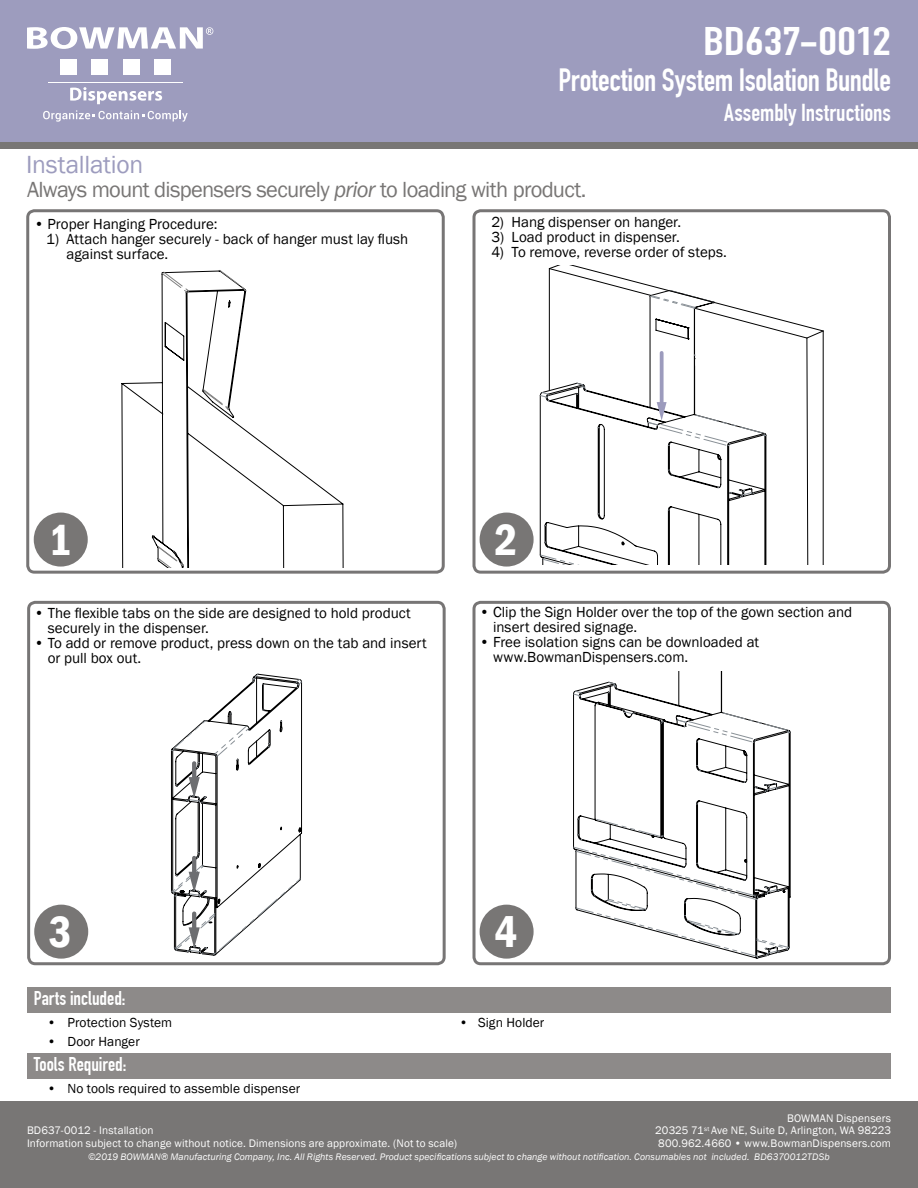
<style>
.page{position:relative;width:918px;height:1188px;background:#fff}
.page>*{position:absolute;margin:0;border:0;box-sizing:border-box;transform-origin:0 0}
.t1{font:600 condensed 45px "Franklin Gothic";color:#fff}
.t2{font:700 39px "DIN Condensed";letter-spacing:-.005em;color:#fff;scale:1.28 1}
.t3{font:700 31.5px "DIN Condensed";letter-spacing:-.01em;color:#fff}
.t4{font:25.5px "Franklin Gothic";letter-spacing:-.01em;color:#9d9cbe}
.t5{font:700 24px "DIN Condensed";color:#fff}
.t6{font:22.5px "Franklin Gothic";letter-spacing:-.035em;color:#787675}
.t7{font:700 19.5px "DIN Condensed";color:#fff}
.t8{font:15px/15px "Franklin Gothic";color:#000}
.t9{font:13.5px "Franklin Gothic";letter-spacing:.005em;color:#000}
.t10{font:11.25px/12.8px "Franklin Gothic";letter-spacing:.01em;color:#fff}
.t11{font:italic 9.75px "Franklin Gothic";letter-spacing:.005em;color:#fff}
.s1{font-style:italic}
</style>
<div class="page">
<div style="left:0;top:0;width:918px;height:148px;background:#787675"></div>
<div style="left:0;top:1101px;width:918px;height:87px;background:#787675"></div>
<div style="left:0;top:0;width:918px;height:142px;background:#9d9cbe"></div>
<svg style="left:27px;top:27px;width:186px;height:22px"></svg>
<div style="left:60px;top:59px;width:17px;height:16px;background:#fff"></div>
<div style="left:92px;top:59px;width:16px;height:16px;background:#fff"></div>
<div style="left:123px;top:59px;width:17px;height:16px;background:#fff"></div>
<div style="left:154px;top:59px;width:17px;height:16px;background:#fff"></div>
<hr style="left:49px;top:82px;width:134px;height:1px;background:#fff">
<svg style="left:70px;top:87px;width:92px;height:17px"></svg>
<svg style="left:43px;top:110px;width:145px;height:12px"></svg>
<div style="left:26px;top:209px;width:419px;height:365px;border:3px solid #777575;border-radius:7px"></div>
<div style="left:472px;top:209px;width:419px;height:365px;border:3px solid #777575;border-radius:7px"></div>
<div style="left:27px;top:601px;width:419px;height:364px;border:3px solid #777575;border-radius:7px"></div>
<div style="left:472px;top:601px;width:419px;height:364px;border:3px solid #777575;border-radius:7px"></div>
<svg style="left:540px;top:265px;width:284px;height:299px"></svg>
<svg style="left:171px;top:674px;width:131px;height:282px"></svg>
<svg style="left:573px;top:672px;width:218px;height:278px"></svg>
<svg style="left:765px;top:783px;width:14px;height:9px"></svg>
<svg style="left:697px;top:765px;width:3px;height:6px"></svg>
<svg style="left:573px;top:847px;width:216px;height:111px"></svg>
<svg style="left:573px;top:691px;width:9px;height:8px"></svg>
<svg style="left:608px;top:682px;width:10px;height:11px"></svg>
<svg style="left:578px;top:834px;width:4px;height:6px"></svg>
<svg style="left:677px;top:712px;width:113px;height:31px"></svg>
<svg style="left:659px;top:720px;width:5px;height:4px"></svg>
<svg style="left:595px;top:819px;width:69px;height:18px"></svg>
<svg style="left:623px;top:710px;width:11px;height:4px"></svg>
<svg style="left:121px;top:271px;width:223px;height:297px"></svg>
<svg style="left:162px;top:272px;width:27px;height:21px"></svg>
<svg style="left:219px;top:270px;width:27px;height:21px"></svg>
<svg style="left:203px;top:389px;width:26px;height:21px"></svg>
<svg style="left:158px;top:546px;width:26px;height:22px"></svg>
<div style="left:34px;top:513px;width:54px;height:54px;background:#787675;border-radius:50%"></div>
<div style="left:480px;top:513px;width:54px;height:54px;background:#787675;border-radius:50%"></div>
<div style="left:34px;top:905px;width:54px;height:54px;background:#787675;border-radius:50%"></div>
<div style="left:480px;top:905px;width:54px;height:54px;background:#787675;border-radius:50%"></div>
<div style="left:27px;top:987px;width:864px;height:26px;background:#8d8a89"></div>
<div style="left:27px;top:1053px;width:864px;height:26px;background:#8d8a89"></div>
<h2 class="t2" style="left:703px;top:18px;width:148px">BD637-0012</h2>
<h3 class="t3" style="left:558px;top:61px;width:334px">Protection System Isolation Bundle</h3>
<h3 class="t5" style="left:724px;top:98px;width:168px">Assembly Instructions</h3>
<h3 class="t4" style="left:26px;top:149px;width:119px">Installation</h3>
<h3 class="t6" style="left:27px;top:176px;width:561px">Always mount dispensers securely <span class="s1">prior</span> to loading with product.</h3>
<p class="t8" style="left:491px;top:215px;width:191px">2) Hang dispenser on hanger.</p>
<p class="t8" style="left:491px;top:230px;width:190px">3) Load product in dispenser.</p>
<p class="t8" style="left:491px;top:245px;width:237px">4) To remove, reverse order of steps.</p>
<p class="t8" style="left:34px;top:217px;width:185px">• Proper Hanging Procedure:</p>
<p class="t8" style="left:67px;top:232px;width:343px;text-indent:-20px">1) Attach hanger securely - back of hanger must lay flush against surface.</p>
<h1 class="t1" style="left:48px;top:510px;width:24px">1</h1>
<h1 class="t1" style="left:494px;top:510px;width:24px">2</h1>
<p class="t8" style="left:48px;top:606px;width:364px;text-indent:-14px">• The flexible tabs on the side are designed to hold product securely in the dispenser.</p>
<p class="t8" style="left:48px;top:636px;width:381px;text-indent:-14px">• To add or remove product, press down on the tab and insert or pull box out.</p>
<p class="t8" style="left:493px;top:605px;width:361px;text-indent:-13px">• Clip the Sign Holder over the top of the gown section and insert desired signage.</p>
<p class="t8" style="left:493px;top:635px;width:268px;text-indent:-13px">• Free isolation signs can be downloaded at www.BowmanDispensers.com.</p>
<h1 class="t1" style="left:49px;top:902px;width:24px">3</h1>
<h1 class="t1" style="left:494px;top:902px;width:24px">4</h1>
<h3 class="t7" style="left:34px;top:987px;width:93px">Parts included:</h3>
<p class="t9" style="left:47px;top:1014px;width:127px">• Protection System</p>
<p class="t9" style="left:459px;top:1014px;width:87px">• Sign Holder</p>
<p class="t9" style="left:47px;top:1033px;width:94px">• Door Hanger</p>
<h3 class="t7" style="left:34px;top:1053px;width:94px">Tools Required:</h3>
<p class="t9" style="left:47px;top:1080px;width:254px">• No tools required to assemble dispenser</p>
<p class="t10" style="left:27px;top:1124px;width:432px">BD637-0012 - Installation<br>Information subject to change without notice. Dimensions are approximate. (Not to scale)</p>
<p class="t10" style="left:655px;top:1112px;width:237px;text-align:justify;text-indent:132px">BOWMAN Dispensers 20325 71<sup>st</sup> Ave NE, Suite D, Arlington, WA 98223<br>800.962.4660 • www.BowmanDispensers.com</p>
<p class="t11" style="left:88px;top:1151px;width:743px">©2019 BOWMAN® Manufacturing Company, Inc. All Rights Reserved. Product specifications subject to change without notification. Consumables not included. BD6370012TDSb</p>
</div>
